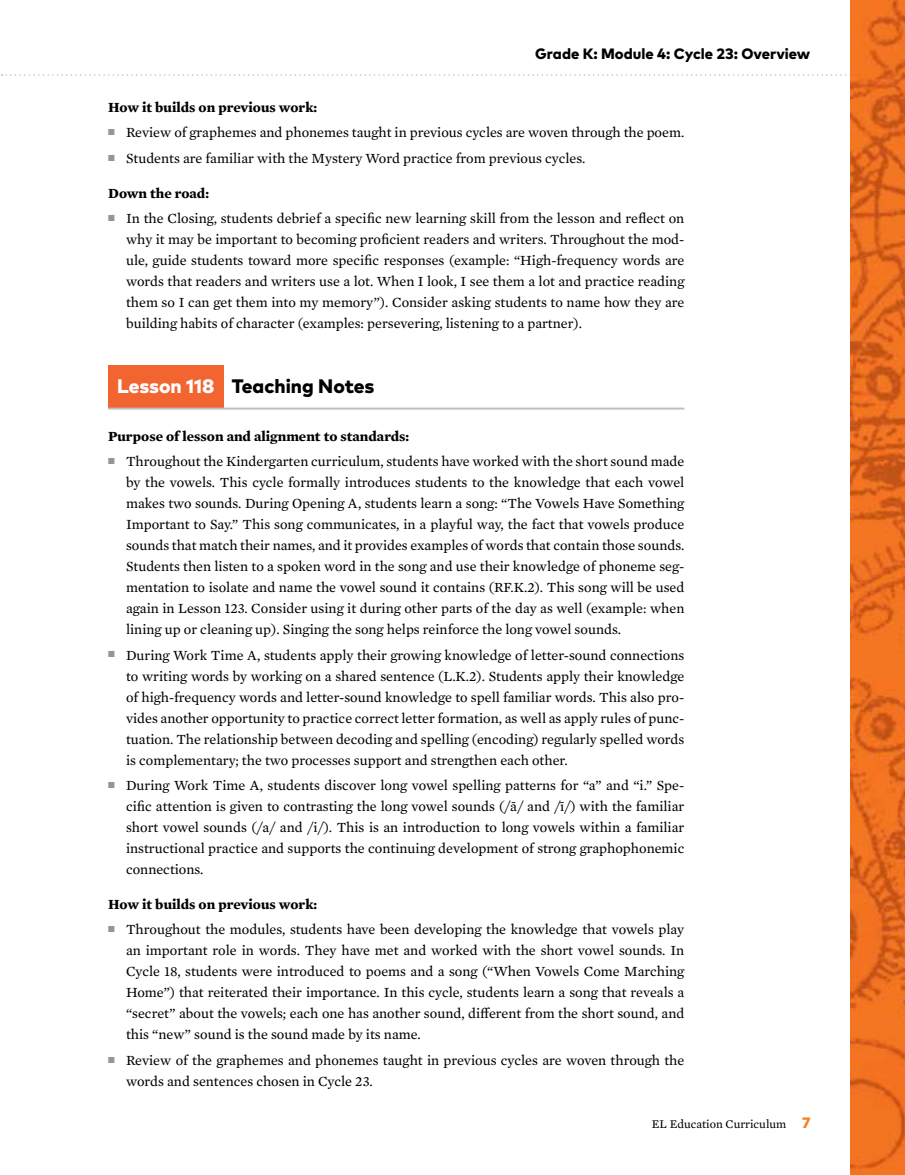
<style>
.page{position:relative;width:905px;height:1175px;background:#fff}
.page>*{position:absolute;margin:0;border:0;box-sizing:border-box;transform-origin:0 0}
.t1{font:800 19.5px "Mark Pro";color:#000}
.t2{font:800 15px "Mark Pro";color:#000}
.t3{font:14.25px/21px "Mercury Text G2";color:#000;text-align:justify}
.t4{font:700 14.25px "Mercury Text G2";color:#000}
.t5{font:12px "Mercury Text G2";color:#000}
.s1{color:#fff}
.s2{font-family:"Mark Pro";font-weight:800;font-size:15px;color:#f58220}
</style>
<div class="page">
<svg style="left:2px;top:74px;width:903px;height:2px"></svg>
<img style="left:850px;top:0;width:54px;height:1174px">
<div style="left:108px;top:366px;width:116px;height:42px;background:#f26531"></div>
<hr style="left:108px;top:407px;width:576px;height:2px;background:#bcbec0">
<p class="t2" style="left:535px;top:42px;width:277px">Grade K: Module 4: Cycle 23: Overview</p>
<p class="t4" style="left:108px;top:96px;width:211px">How it builds on previous work:</p>
<p class="t3" style="left:108px;top:121px;width:577px"><sup>■</sup> Review of graphemes and phonemes taught in previous cycles are woven through the poem.</p>
<p class="t3" style="left:108px;top:147px;width:479px"><sup>■</sup> Students are familiar with the Mystery Word practice from previous cycles.</p>
<p class="t4" style="left:108px;top:182px;width:102px">Down the road:</p>
<p class="t3" style="left:126px;top:207px;width:560px;text-indent:-18px"><sup>■</sup> In the Closing, students debrief a specific new learning skill from the lesson and reflect on why it may be important to becoming proficient readers and writers. Throughout the mod&shy;ule, guide students toward more specific responses (example: “High-frequency words are words that readers and writers use a lot. When I look, I see them a lot and practice reading them so I can get them into my memory”). Consider asking students to name how they are building habits of character (examples: persevering, listening to a partner).</p>
<h1 class="t1" style="left:117px;top:371px;width:259px"><span class="s1">Lesson 118</span> Teaching Notes</h1>
<p class="t4" style="left:108px;top:425px;width:303px">Purpose of lesson and alignment to standards:</p>
<p class="t3" style="left:126px;top:450px;width:560px;text-indent:-18px"><sup>■</sup> Throughout the Kindergarten curriculum, students have worked with the short sound made by the vowels. This cycle formally introduces students to the knowledge that each vowel makes two sounds. During Opening A, students learn a song: “The Vowels Have Something Important to Say.” This song communicates, in a playful way, the fact that vowels produce sounds that match their names, and it provides examples of words that contain those sounds.<br>Students then listen to a spoken word in the song and use their knowledge of phoneme seg&shy;mentation to isolate and name the vowel sound it contains (RF.K.2). This song will be used again in Lesson 123. Consider using it during other parts of the day as well (example: when lining up or cleaning up). Singing the song helps reinforce the long vowel sounds.</p>
<p class="t3" style="left:126px;top:643px;width:560px;text-indent:-18px"><sup>■</sup> During Work Time A, students apply their growing knowledge of letter-sound connections to writing words by working on a shared sentence (L.K.2). Students apply their knowledge of high-frequency words and letter-sound knowledge to spell familiar words. This also pro&shy;vides another opportunity to practice correct letter formation, as well as apply rules of punc&shy;tuation. The relationship between decoding and spelling (encoding) regularly spelled words is complementary; the two processes support and strengthen each other.</p>
<p class="t3" style="left:126px;top:774px;width:560px;text-indent:-18px"><sup>■</sup> During Work Time A, students discover long vowel spelling patterns for “a” and “i.” Spe&shy;cific attention is given to contrasting the long vowel sounds (/ā/ and /ī/) with the familiar short vowel sounds (/a/ and /i/). This is an introduction to long vowels within a familiar instructional practice and supports the continuing development of strong graphophonemic connections.</p>
<p class="t4" style="left:108px;top:893px;width:211px">How it builds on previous work:</p>
<p class="t3" style="left:126px;top:918px;width:560px;text-indent:-18px"><sup>■</sup> Throughout the modules, students have been developing the knowledge that vowels play an important role in words. They have met and worked with the short vowel sounds. In Cycle 18, students were introduced to poems and a song (“When Vowels Come Marching Home”) that reiterated their importance. In this cycle, students learn a song that reveals a “secret” about the vowels; each one has another sound, different from the short sound, and this “new” sound is the sound made by its name.</p>
<p class="t3" style="left:126px;top:1048px;width:560px;text-indent:-18px"><sup>■</sup> Review of the graphemes and phonemes taught in previous cycles are woven through the words and sentences chosen in Cycle 23.</p>
<p class="t5" style="left:651px;top:1115px;width:160px">EL Education Curriculum <span class="s2">7</span></p>
</div>
